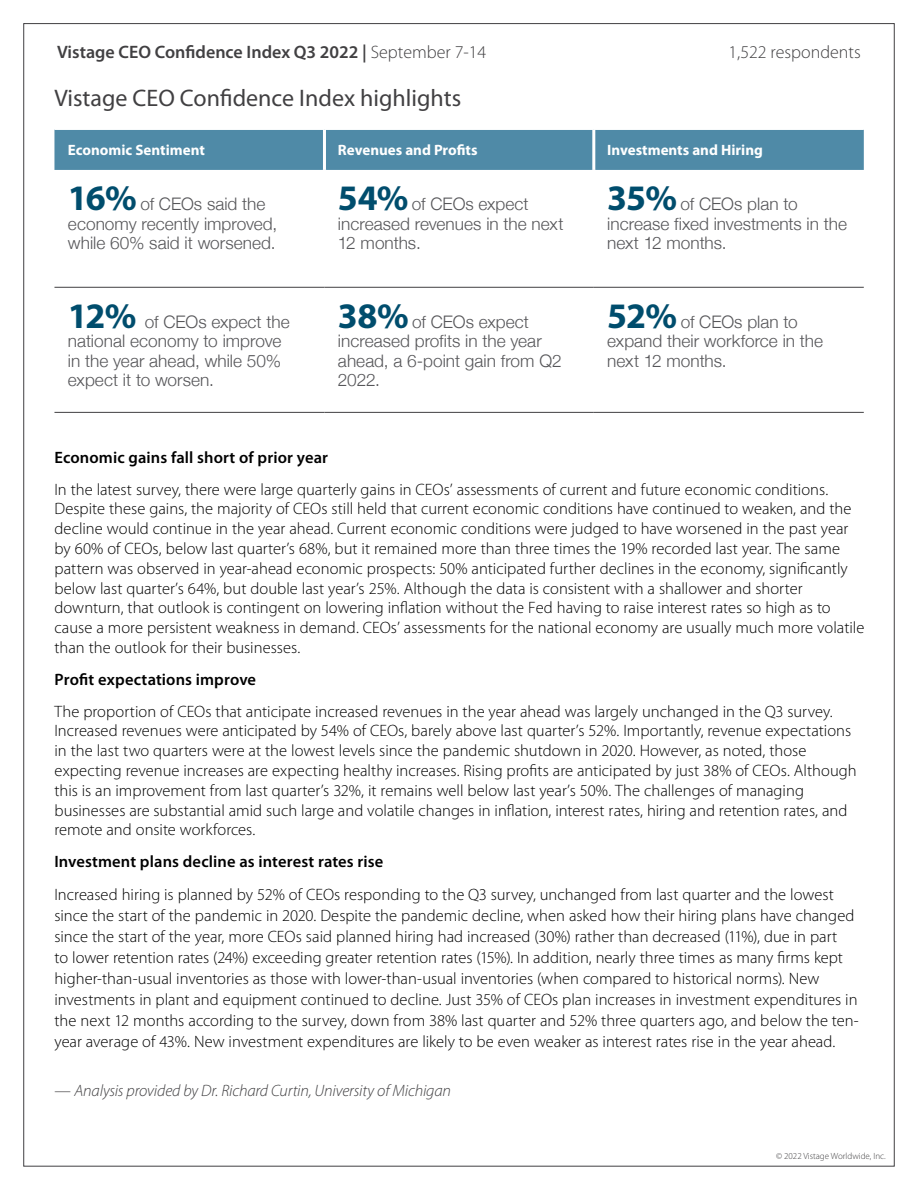
<style>
.page{position:relative;width:918px;height:1188px;background:#fff}
.page>*{position:absolute;margin:0;border:0;box-sizing:border-box;transform-origin:0 0}
.t1{font:24px "Myriad Pro";color:#414042}
.t2{font:600 18px "Myriad Pro";color:#414042}
.t3{font:300 18px "Myriad Pro";color:#414042}
.t4{font:300 17.25px/19.5px "Helvetica Neue";color:#565659}
.t5{font:300 16.5px/19.8px "Myriad Pro";color:#000}
.t6{font:600 16.5px "Myriad Pro";letter-spacing:.005em;color:#000}
.t7{font:italic 300 16.5px "Myriad Pro";letter-spacing:-.01em;color:#414042}
.t8{font:700 15px "Myriad Pro";color:#fff}
.t9{font:300 9px "Myriad Pro";color:#414042}
.s1{font-weight:300}
.s2{font-family:"Myriad Pro";font-weight:700;font-size:36px;color:#004d6d}
.s3{font-style:normal}
</style>
<div class="page">
<div style="left:54px;top:130px;width:810px;height:40px;background:#4f8aa7"></div>
<hr style="left:323px;top:130px;width:3px;height:40px;background:#fff">
<hr style="left:592px;top:130px;width:3px;height:40px;background:#fff">
<hr style="left:54px;top:412px;width:270px;height:1px;background:#414042">
<hr style="left:324px;top:412px;width:270px;height:1px;background:#414042">
<hr style="left:594px;top:412px;width:270px;height:1px;background:#414042">
<hr style="left:54px;top:287px;width:270px;height:1px;background:#414042">
<hr style="left:324px;top:287px;width:270px;height:1px;background:#414042">
<hr style="left:594px;top:287px;width:270px;height:1px;background:#414042">
<p class="t2" style="left:57px;top:45px;width:431px">Vistage CEO Confidence Index Q3 2022 | <span class="s1">September 7-14</span></p>
<p class="t3" style="left:728px;top:45px;width:134px">1,522 respondents</p>
<h1 class="t1" style="left:54px;top:89px;width:408px">Vistage CEO Confidence Index highlights</h1>
<p class="t8" style="left:68px;top:144px;width:138px">Economic Sentiment</p>
<p class="t8" style="left:338px;top:144px;width:141px">Revenues and Profits</p>
<p class="t8" style="left:607px;top:144px;width:157px">Investments and Hiring</p>
<p class="t4" style="left:68px;top:196px;width:211px"><span class="s2">16%</span> of CEOs said the economy recently improved, while 60% said it worsened.</p>
<p class="t4" style="left:338px;top:196px;width:227px"><span class="s2">54%</span> of CEOs expect increased revenues in the next<br>12 months.</p>
<p class="t4" style="left:607px;top:196px;width:241px"><span class="s2">35%</span> of CEOs plan to increase fixed investments in the next 12 months.</p>
<p class="t4" style="left:68px;top:314px;width:223px"><span class="s2">12%</span> of CEOs expect the national economy to improve in the year ahead, while 50% expect it to worsen.</p>
<p class="t4" style="left:338px;top:314px;width:225px"><span class="s2">38%</span> of CEOs expect increased profits in the year ahead, a 6-point gain from Q2<br>2022.</p>
<p class="t4" style="left:607px;top:314px;width:217px"><span class="s2">52%</span> of CEOs plan to expand their workforce in the next 12 months.</p>
<p class="t6" style="left:54px;top:450px;width:275px">Economic gains fall short of prior year</p>
<p class="t5" style="left:54px;top:481px;width:812px">In the latest survey, there were large quarterly gains in CEOs’ assessments of current and future economic conditions.<br>Despite these gains, the majority of CEOs still held that current economic conditions have continued to weaken, and the decline would continue in the year ahead. Current economic conditions were judged to have worsened in the past year by 60% of CEOs, below last quarter’s 68%, but it remained more than three times the 19% recorded last year. The same pattern was observed in year-ahead economic prospects: 50% anticipated further declines in the economy, significantly below last quarter’s 64%, but double last year’s 25%. Although the data is consistent with a shallower and shorter downturn, that outlook is contingent on lowering inflation without the Fed having to raise interest rates so high as to cause a more persistent weakness in demand. CEOs’ assessments for the national economy are usually much more volatile than the outlook for their businesses.</p>
<p class="t6" style="left:54px;top:672px;width:203px">Profit expectations improve</p>
<p class="t5" style="left:54px;top:703px;width:804px">The proportion of CEOs that anticipate increased revenues in the year ahead was largely unchanged in the Q3 survey.<br>Increased revenues were anticipated by 54% of CEOs, barely above last quarter’s 52%. Importantly, revenue expectations in the last two quarters were at the lowest levels since the pandemic shutdown in 2020. However, as noted, those expecting revenue increases are expecting healthy increases. Rising profits are anticipated by just 38% of CEOs. Although this is an improvement from last quarter’s 32%, it remains well below last year’s 50%. The challenges of managing businesses are substantial amid such large and volatile changes in inflation, interest rates, hiring and retention rates, and remote and onsite workforces.</p>
<p class="t6" style="left:54px;top:855px;width:330px">Investment plans decline as interest rates rise</p>
<p class="t5" style="left:54px;top:886px;width:806px;line-height:21px">Increased hiring is planned by 52% of CEOs responding to the Q3 survey, unchanged from last quarter and the lowest since the start of the pandemic in 2020. Despite the pandemic decline, when asked how their hiring plans have changed since the start of the year, more CEOs said planned hiring had increased (30%) rather than decreased (11%), due in part<br>to lower retention rates (24%) exceeding greater retention rates (15%). In addition, nearly three times as many firms kept higher-than-usual inventories as those with lower-than-usual inventories (when compared to historical norms). New investments in plant and equipment continued to decline. Just 35% of CEOs plan increases in investment expenditures in the next 12 months according to the survey, down from 38% last quarter and 52% three quarters ago, and below the ten&shy;year average of 43%. New investment expenditures are likely to be even weaker as interest rates rise in the year ahead.</p>
<p class="t7" style="left:54px;top:1084px;width:398px"><span class="s3">—</span> Analysis provided by Dr. Richard Curtin, University of Michigan</p>
<p class="t9" style="left:776px;top:1152px;width:111px">© 2022 Vistage Worldwide, Inc.</p>
</div>
